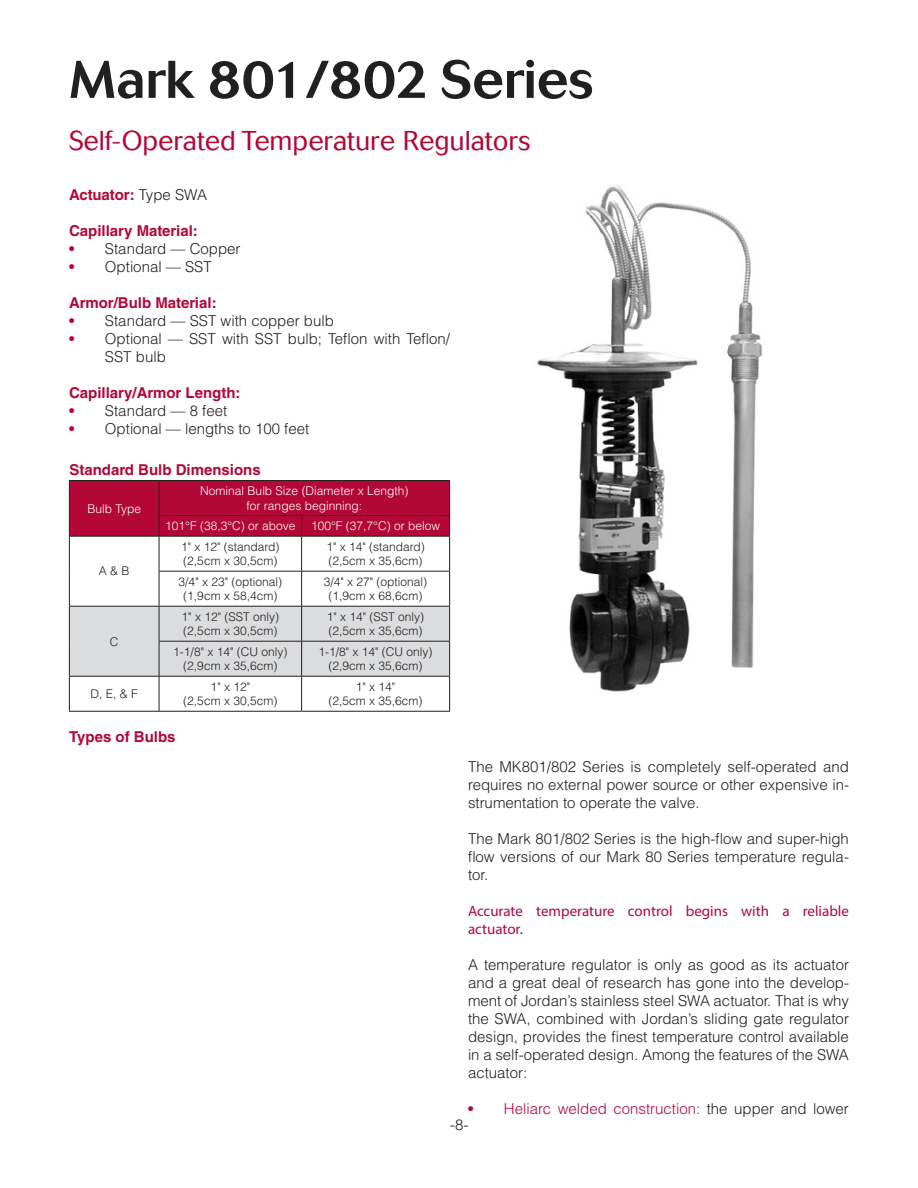
<style>
.page{position:relative;width:918px;height:1188px;background:#fff}
.page>*{position:absolute;margin:0;border:0;box-sizing:border-box;transform-origin:0 0}
.t1{font:500 52.5px "Cosmos BQ";color:#221f1f}
.t2{font:300 27px "Cosmos BQ";color:#b30738}
.t3{font:300 15px/18px "Helvetica LT Std";color:#221f1f;text-align:justify}
.t4{font:700 15px "Helvetica LT Std";color:#b30738}
.t5{font:15px/18px "Myriad Pro";color:#b30738}
.t6{font:300 15px/15.8px "Helvetica LT Std";color:#b30738}
.t7{font:300 12px/14.4px "Helvetica LT Std";color:#221f1f;text-align:center}
.t8{font:300 12px/14.4px "Helvetica LT Std";color:#fff;text-align:center}
.s1{font-weight:300;color:#221f1f}
.s2{font-weight:700;color:#b30738}
.s3{font-weight:700}
.s4{color:#221f1f}
</style>
<div class="page">
<div style="left:70px;top:607px;width:379px;height:69px;background:#dbdcde"></div>
<hr style="left:159px;top:536px;width:143px;height:1px;background:#221f1f">
<hr style="left:302px;top:536px;width:148px;height:1px;background:#221f1f">
<hr style="left:301px;top:537px;width:1px;height:34px;background:#221f1f">
<hr style="left:159px;top:571px;width:143px;height:1px;background:#221f1f">
<hr style="left:302px;top:571px;width:148px;height:1px;background:#221f1f">
<hr style="left:301px;top:572px;width:1px;height:34px;background:#221f1f">
<hr style="left:159px;top:606px;width:143px;height:1px;background:#221f1f">
<hr style="left:302px;top:606px;width:148px;height:1px;background:#221f1f">
<hr style="left:301px;top:607px;width:1px;height:34px;background:#221f1f">
<hr style="left:159px;top:641px;width:143px;height:1px;background:#221f1f">
<hr style="left:302px;top:641px;width:148px;height:1px;background:#221f1f">
<hr style="left:301px;top:642px;width:1px;height:34px;background:#221f1f">
<hr style="left:301px;top:677px;width:1px;height:34px;background:#221f1f">
<hr style="left:449px;top:537px;width:1px;height:34px;background:#221f1f">
<hr style="left:449px;top:572px;width:1px;height:34px;background:#221f1f">
<hr style="left:449px;top:607px;width:1px;height:34px;background:#221f1f">
<hr style="left:449px;top:642px;width:1px;height:34px;background:#221f1f">
<hr style="left:159px;top:676px;width:143px;height:1px;background:#221f1f">
<hr style="left:302px;top:676px;width:148px;height:1px;background:#221f1f">
<hr style="left:449px;top:677px;width:1px;height:34px;background:#221f1f">
<hr style="left:159px;top:711px;width:143px;height:1px;background:#221f1f">
<hr style="left:302px;top:711px;width:148px;height:1px;background:#221f1f">
<hr style="left:69px;top:480px;width:90px;height:1px;background:#221f1f">
<div style="left:69px;top:481px;width:381px;height:55px;background:#b30738"></div>
<hr style="left:159px;top:480px;width:143px;height:1px;background:#221f1f">
<hr style="left:159px;top:481px;width:1px;height:34px;background:#221f1f">
<hr style="left:302px;top:480px;width:148px;height:1px;background:#221f1f">
<hr style="left:449px;top:481px;width:1px;height:34px;background:#221f1f">
<hr style="left:159px;top:515px;width:143px;height:1px;background:#221f1f">
<hr style="left:302px;top:515px;width:148px;height:1px;background:#221f1f">
<hr style="left:69px;top:536px;width:90px;height:1px;background:#221f1f">
<hr style="left:69px;top:537px;width:1px;height:34px;background:#221f1f">
<hr style="left:159px;top:537px;width:1px;height:34px;background:#221f1f">
<hr style="left:69px;top:571px;width:1px;height:35px;background:#221f1f">
<hr style="left:159px;top:572px;width:1px;height:34px;background:#221f1f">
<hr style="left:69px;top:606px;width:90px;height:1px;background:#221f1f">
<hr style="left:69px;top:607px;width:1px;height:34px;background:#221f1f">
<hr style="left:159px;top:607px;width:1px;height:34px;background:#221f1f">
<hr style="left:69px;top:641px;width:1px;height:35px;background:#221f1f">
<hr style="left:159px;top:642px;width:1px;height:34px;background:#221f1f">
<hr style="left:69px;top:676px;width:90px;height:1px;background:#221f1f">
<hr style="left:69px;top:677px;width:1px;height:34px;background:#221f1f">
<hr style="left:159px;top:677px;width:1px;height:34px;background:#221f1f">
<hr style="left:69px;top:711px;width:90px;height:1px;background:#221f1f">
<img style="left:537px;top:184px;width:225px;height:508px">
<h1 class="t1" style="left:69px;top:60px;width:526px">Mark 801/802 Series</h1>
<h2 class="t2" style="left:69px;top:131px;width:463px">Self-Operated Temperature Regulators</h2>
<p class="t4" style="left:69px;top:189px;width:140px">Actuator: <span class="s1">Type SWA</span></p>
<p class="t4" style="left:69px;top:225px;width:130px">Capillary Material:</p>
<p class="t3" style="left:69px;top:241px;width:173px"><span class="s2">•</span> Standard — Copper</p>
<p class="t3" style="left:69px;top:259px;width:144px"><span class="s2">•</span> Optional — SST</p>
<p class="t4" style="left:69px;top:297px;width:149px">Armor/Bulb Material:</p>
<p class="t3" style="left:69px;top:313px;width:266px"><span class="s2">•</span> Standard — SST with copper bulb</p>
<p class="t3" style="left:105px;top:331px;width:347px;text-indent:-36px"><span class="s2">•</span> Optional — SST with SST bulb; Teflon with Teflon/<br>SST bulb</p>
<p class="t4" style="left:69px;top:387px;width:173px">Capillary/Armor Length:</p>
<p class="t3" style="left:69px;top:403px;width:160px"><span class="s2">•</span> Standard — 8 feet</p>
<p class="t3" style="left:69px;top:421px;width:242px"><span class="s2">•</span> Optional — lengths to 100 feet</p>
<p class="t4" style="left:69px;top:463px;width:193px">Standard Bulb Dimensions</p>
<p class="t8" style="left:87px;top:502px;width:55px">Bulb Type</p>
<p class="t8" style="left:200px;top:485px;width:210px">Nominal Bulb Size (Diameter x Length) for ranges beginning:</p>
<p class="t8" style="left:165px;top:520px;width:132px">101°F (38,3°C) or above</p>
<p class="t8" style="left:311px;top:520px;width:130px">100°F (37,7°C) or below</p>
<p class="t7" style="left:99px;top:565px;width:32px">A &amp; B</p>
<p class="t7" style="left:110px;top:635px;width:10px">C</p>
<p class="t7" style="left:181px;top:540px;width:100px;text-align:left">1" x 12" (standard) (2,5cm x 30,5cm)</p>
<p class="t7" style="left:326px;top:540px;width:100px;text-align:left">1" x 14" (standard) (2,5cm x 35,6cm)</p>
<p class="t7" style="left:179px;top:575px;width:105px">3/4" x 23" (optional) (1,9cm x 58,4cm)</p>
<p class="t7" style="left:324px;top:575px;width:105px">3/4" x 27" (optional) (1,9cm x 68,6cm)</p>
<p class="t7" style="left:182px;top:610px;width:99px;text-align:left">1" x 12" (SST only) (2,5cm x 30,5cm)</p>
<p class="t7" style="left:327px;top:610px;width:99px;text-align:left">1" x 14" (SST only) (2,5cm x 35,6cm)</p>
<p class="t7" style="left:173px;top:645px;width:116px">1-1/8" x 14" (CU only) (2,9cm x 35,6cm)</p>
<p class="t7" style="left:319px;top:645px;width:116px">1-1/8" x 14" (CU only) (2,9cm x 35,6cm)</p>
<p class="t7" style="left:91px;top:687px;width:49px">D, E, &amp; F</p>
<p class="t7" style="left:183px;top:680px;width:96px">1" x 12"<br>(2,5cm x 30,5cm)</p>
<p class="t7" style="left:329px;top:680px;width:96px">1" x 14"<br>(2,5cm x 35,6cm)</p>
<p class="t4" style="left:69px;top:731px;width:108px">Types of Bulbs</p>
<p class="t3" style="left:468px;top:759px;width:382px">The MK801/802 Series is completely self-operated and requires no external power source or other expensive in&shy;strumentation to operate the valve.</p>
<p class="t3" style="left:468px;top:831px;width:382px">The Mark 801/802 Series is the high-flow and super-high flow versions of our Mark 80 Series temperature regula&shy;tor.</p>
<p class="t5" style="left:468px;top:903px;width:382px">Accurate temperature control begins with a reliable actuator.</p>
<p class="t3" style="left:468px;top:957px;width:383px">A temperature regulator is only as good as its actuator and a great deal of research has gone into the develop&shy;ment of Jordan’s stainless steel SWA actuator. That is why the SWA, combined with Jordan’s sliding gate regulator design, provides the finest temperature control available in a self-operated design. Among the features of the SWA actuator:</p>
<p class="t6" style="left:450px;top:1102px;width:400px;text-indent:18px"><span class="s3">•</span> Heliarc welded construction: <span class="s4">the upper and lower -8-</span></p>
</div>
